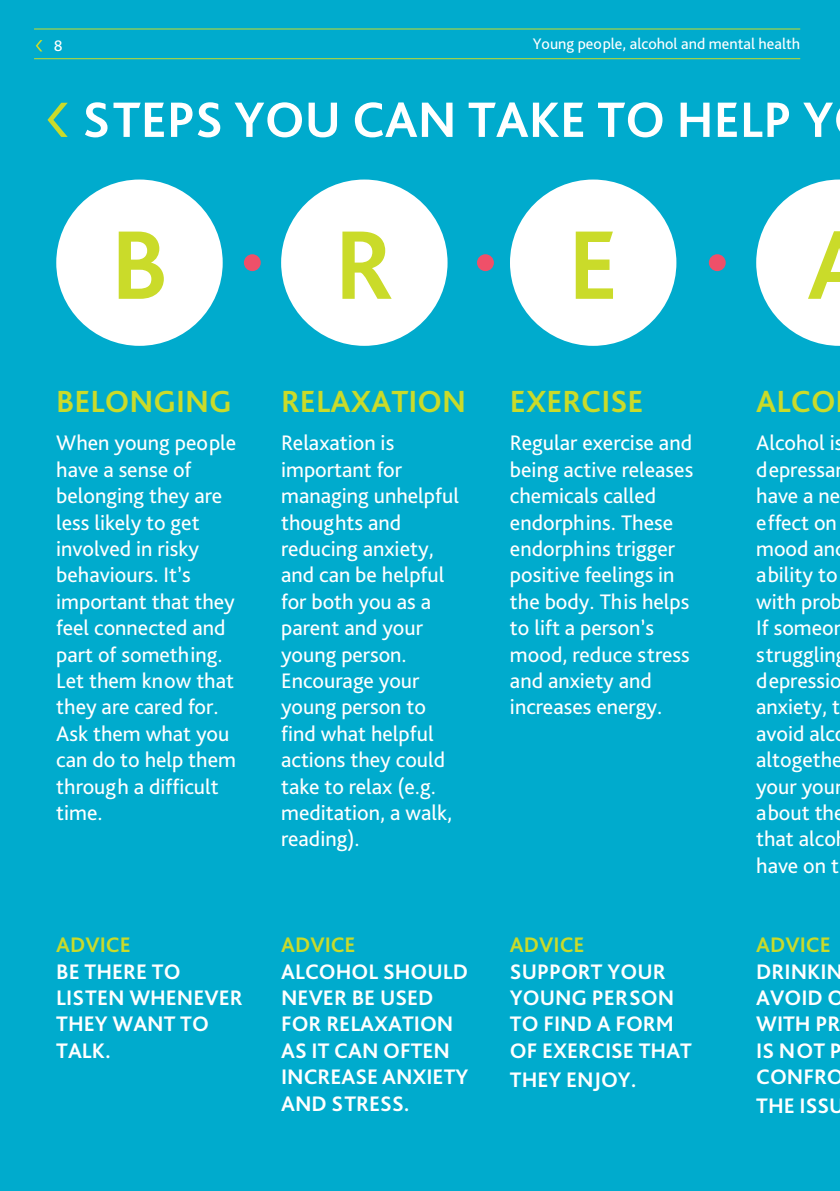
<style>
.page{position:relative;width:840px;height:1191px;background:#fff}
.page>*{position:absolute;margin:0;border:0;box-sizing:border-box;transform-origin:0 0}
.t1{font:700 102px "Bliss Pro";color:#cadb2a}
.t2{font:700 52px "Bliss Pro";color:#fff}
.t3{font:700 32px "Bliss Pro";color:#cadb2a}
.t4{font:22px/26.4px "Bliss Pro";color:#fff}
.t5{font:700 22px/26.4px "Bliss Pro";color:#fff}
.t6{font:700 22px "Bliss Pro";color:#cadb2a}
.t7{font:16px "Bliss Pro";color:#fff}
</style>
<div class="page">
<div style="left:0;top:0;width:839px;height:1191px;background:#00abcd"></div>
<svg style="left:36px;top:40px;width:6px;height:11px"></svg>
<hr style="left:34px;top:58px;width:765px;height:1px;background:#cadb2a">
<hr style="left:34px;top:28px;width:765px;height:1px;background:#cadb2a">
<div style="left:56px;top:179px;width:166px;height:167px;background:#fff;border-radius:50%"></div>
<div style="left:281px;top:179px;width:166px;height:167px;background:#fff;border-radius:50%"></div>
<div style="left:509px;top:179px;width:167px;height:167px;background:#fff;border-radius:50%"></div>
<svg style="left:756px;top:179px;width:83px;height:167px"></svg>
<div style="left:806px;top:226px;width:33px;height:73px;background:#fff"></div>
<div style="left:244px;top:254px;width:16px;height:17px;background:#ef5069;border-radius:50%"></div>
<div style="left:476px;top:254px;width:17px;height:17px;background:#ef5069;border-radius:50%"></div>
<div style="left:708px;top:254px;width:17px;height:17px;background:#ef5069;border-radius:50%"></div>
<svg style="left:47px;top:103px;width:21px;height:34px"></svg>
<p class="t7" style="left:54px;top:36px;width:10px">8</p>
<p class="t7" style="left:532px;top:33px;width:269px">Young people, alcohol and mental health</p>
<h2 class="t2" style="left:82px;top:87px;width:752px">STEPS YOU CAN TAKE TO HELP Y</h2>
<h1 class="t1" style="left:110px;top:201px;width:59px">B</h1>
<h1 class="t1" style="left:334px;top:201px;width:62px">R</h1>
<h1 class="t1" style="left:567px;top:201px;width:53px">E</h1>
<h1 class="t1" style="left:806px;top:201px;width:66px">A</h1>
<h3 class="t3" style="left:56px;top:381px;width:177px">BELONGING</h3>
<p class="t4" style="left:56px;top:429px;width:181px">When young people have a sense of belonging they are less likely to get involved in risky behaviours. It’s important that they feel connected and part of something.<br>Let them know that they are cared for.<br>Ask them what you can do to help them through a difficult time.</p>
<p class="t6" style="left:56px;top:931px;width:76px">ADVICE</p>
<p class="t5" style="left:56px;top:957px;width:188px">BE THERE TO<br>LISTEN WHENEVER<br>THEY WANT TO<br>TALK.</p>
<h3 class="t3" style="left:281px;top:381px;width:186px">RELAXATION</h3>
<p class="t4" style="left:281px;top:429px;width:179px">Relaxation is important for managing unhelpful thoughts and reducing anxiety, and can be helpful for both you as a parent and your young person.<br>Encourage your young person to find what helpful actions they could take to relax (e.g. meditation, a walk, reading).</p>
<p class="t6" style="left:281px;top:931px;width:76px">ADVICE</p>
<p class="t5" style="left:281px;top:957px;width:189px">ALCOHOL SHOULD<br>NEVER BE USED<br>FOR RELAXATION<br>AS IT CAN OFTEN<br>INCREASE ANXIETY<br>AND STRESS.</p>
<h3 class="t3" style="left:509px;top:381px;width:135px">EXERCISE</h3>
<p class="t4" style="left:509px;top:429px;width:185px">Regular exercise and being active releases chemicals called endorphins. These endorphins trigger positive feelings in the body. This helps to lift a person’s mood, reduce stress and anxiety and increases energy.</p>
<p class="t6" style="left:509px;top:931px;width:76px">ADVICE</p>
<p class="t5" style="left:509px;top:957px;width:183px">SUPPORT YOUR<br>YOUNG PERSON<br>TO FIND A FORM<br>OF EXERCISE THAT</p>
<p class="t5" style="left:509px;top:1065px;width:128px">THEY ENJOY.</p>
<h3 class="t3" style="left:755px;top:381px;width:81px">ALCO</h3>
<p class="t4" style="left:755px;top:429px;width:90px">Alcohol is depressa have a ne effect on mood an ability to with prob<br>If someon strugglin depressio anxiety, t avoid alc altogethe your you about the that alco have on t</p>
<p class="t6" style="left:755px;top:931px;width:76px">ADVICE</p>
<p class="t5" style="left:755px;top:957px;width:90px">DRINKIN<br>AVOID O<br>WITH PR<br>IS NOT P<br>CONFRO</p>
<p class="t5" style="left:755px;top:1092px;width:90px">THE ISSU</p>
</div>
